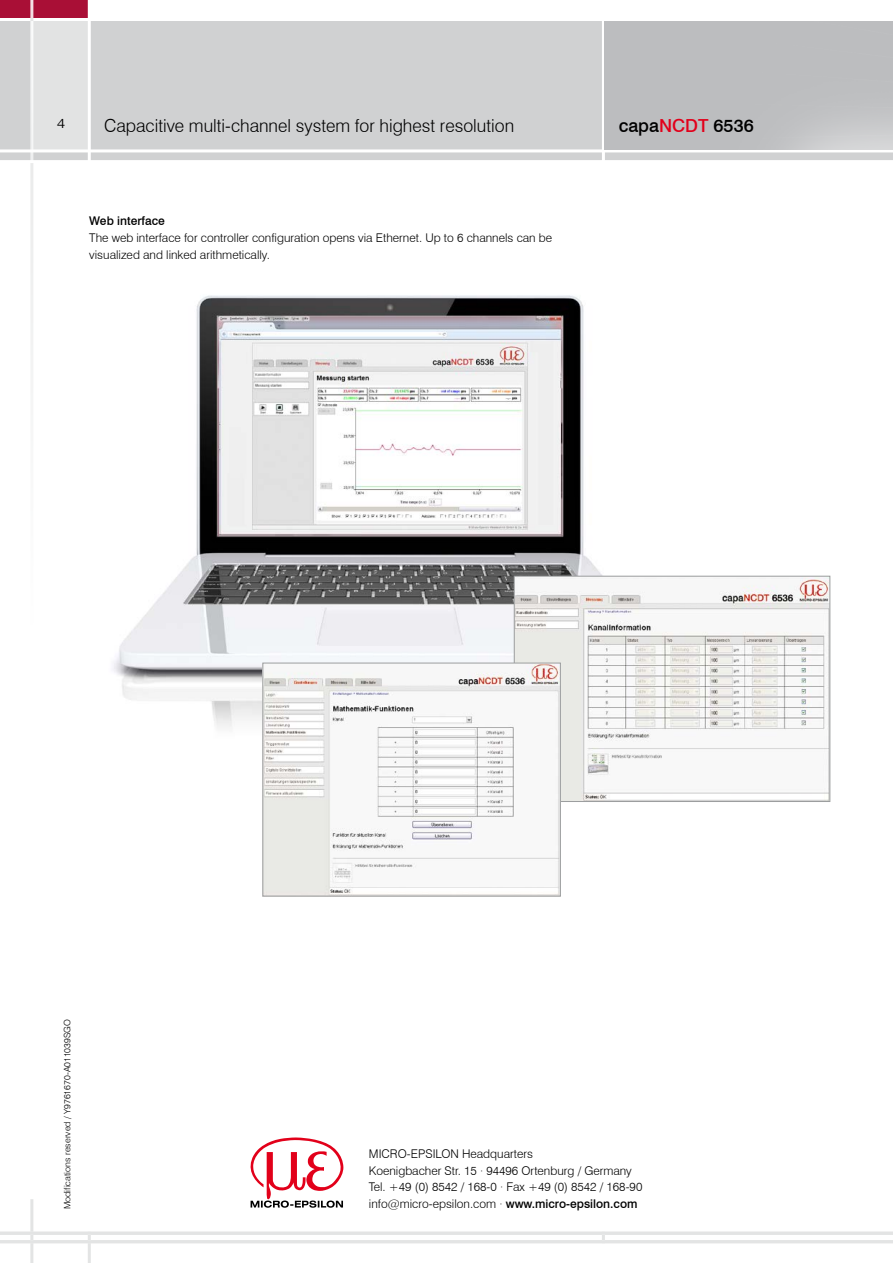
<style>
.page{position:relative;width:893px;height:1263px;background:#fff}
.page>*{position:absolute;margin:0;border:0;box-sizing:border-box;transform-origin:0 0}
.t1{font:300 18px "Swiss 721 BT";color:#000}
.t2{font:500 18px "Swiss 721 BT";color:#000}
.t3{font:300 13.5px "Swiss 721 BT";color:#000;scale:1.18 1}
.t4{font:300 12px/16.5px "Swiss 721 BT";color:#000}
.t5{font:500 12px "Swiss 721 BT";color:#000}
.t6{font:300 8.85px "Swiss 721 BT";color:#000}
.s1{color:#e2001a}
.s2{font-size:9px}
.s3{font-weight:500}
</style>
<div class="page">
<div style="left:0;top:21px;width:893px;height:141px;background:linear-gradient(to right,#d6d7d7,#bfc0c2)"></div>
<div style="left:32px;top:21px;width:57px;height:130px;background:#e2e3e3"></div>
<div style="left:0;top:0;width:89px;height:18px;background:#a90f36"></div>
<hr style="left:88px;top:0;width:3px;height:163px;background:#fff">
<hr style="left:602px;top:17px;width:3px;height:145px;background:#fff">
<hr style="left:0;top:149px;width:893px;height:3px;background:#fff">
<hr style="left:0;top:160px;width:893px;height:3px;background:#fff">
<hr style="left:30px;top:0;width:3px;height:625px;background:#e3e4e4">
<hr style="left:30px;top:1199px;width:3px;height:64px;background:#e3e4e4">
<hr style="left:88px;top:1232px;width:3px;height:31px;background:#e3e4e4">
<svg style="left:602px;top:1235px;width:3px;height:5px"></svg>
<hr style="left:0;top:1240px;width:893px;height:3px;background:#e3e4e4">
<hr style="left:0;top:1232px;width:893px;height:3px;background:#e3e4e4">
<img style="left:113px;top:295px;width:605px;height:487px">
<img style="left:516px;top:578px;width:312px;height:221px">
<div style="left:514px;top:576px;width:316px;height:225px;border:1px solid #9c9e9f"></div>
<img style="left:265px;top:665px;width:293px;height:229px">
<div style="left:263px;top:663px;width:297px;height:233px;border:1px solid #9c9e9f"></div>
<svg style="left:250px;top:1137px;width:93px;height:71px"></svg>
<p class="t3" style="left:57px;top:115px;width:9px">4</p>
<h1 class="t1" style="left:104px;top:115px;width:411px">Capacitive multi-channel system for highest resolution</h1>
<h1 class="t2" style="left:619px;top:115px;width:137px">capa<span class="s1">NCDT</span> 6536</h1>
<p class="t5" style="left:89px;top:213px;width:77px">Web interface</p>
<p class="t4" style="left:89px;top:229px;width:464px;line-height:17.2px">The web interface for controller configuration opens via Ethernet. Up to 6 channels can be visualized and linked arithmetically.</p>
<p class="t6" style="left:62px;top:1209px;width:191px;rotate:-90deg">Modifications reserved <span class="s2">/ Y9761670-A011039SGO</span></p>
<p class="t4" style="left:369px;top:1146px;width:275px">MICRO-EPSILON Headquarters<br>Koenigbacher Str. 15 ∙ 94496 Ortenburg / Germany Tel. +49 (0) 8542 / 168-0 ∙ Fax +49 (0) 8542 / 168-90 info@micro-epsilon.com ∙ <span class="s3">www.micro-epsilon.com</span></p>
</div>
